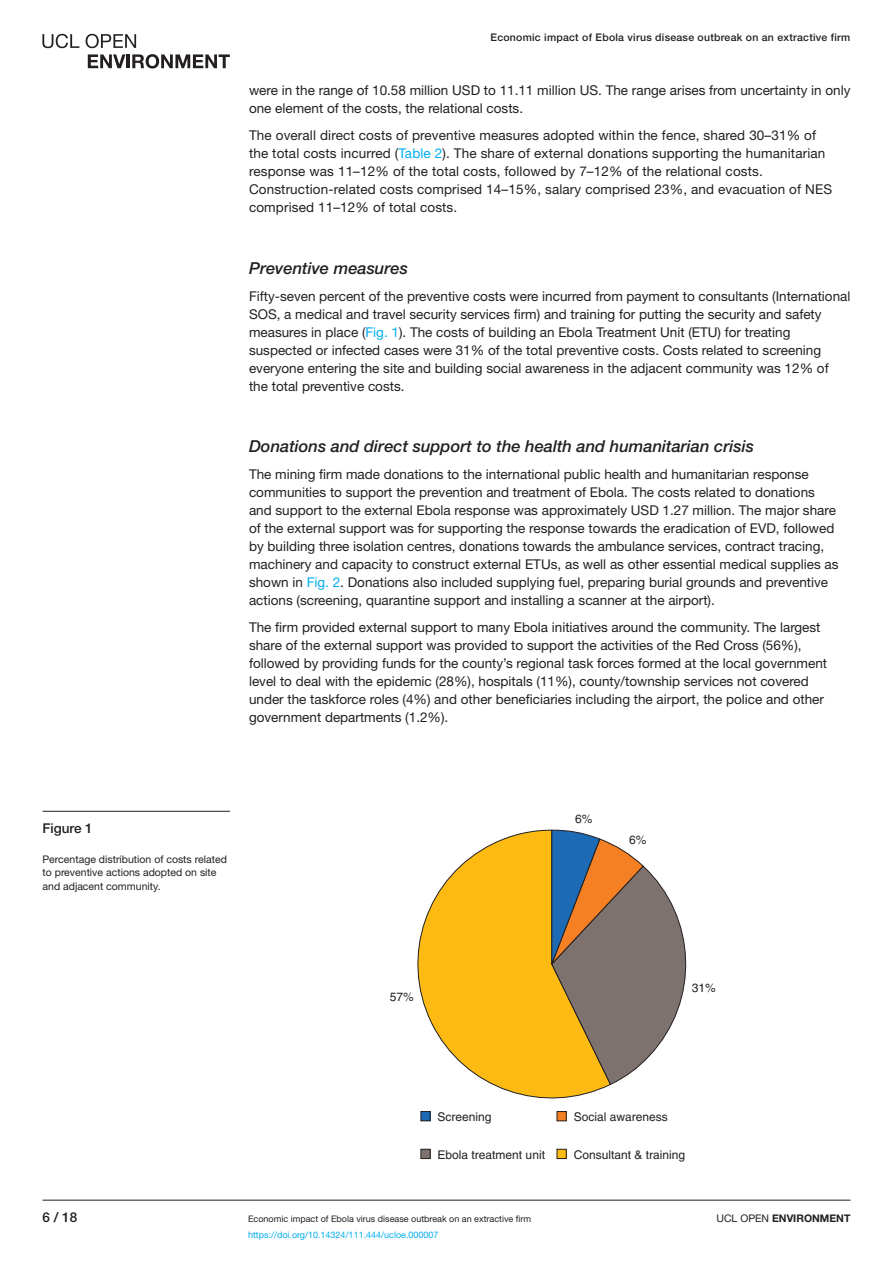
<style>
.page{position:relative;width:893px;height:1263px;background:#fff}
.page>*{position:absolute;margin:0;border:0;box-sizing:border-box;transform-origin:0 0}
.t1{font:italic 500 16.5px "Helvetica Neue LT Std";color:#231f20}
.t2{font:13.5px/18px "Helvetica Neue LT Std";color:#231f20}
.t3{font:500 13.5px "Helvetica Neue LT Std";color:#231f20}
.t4{font:12px "Helvetica";color:#231f20}
.t5{font:10.5px/13.5px "Helvetica Neue LT Std";color:#231f20}
.t6{font:500 10.5px "Helvetica Neue LT Std";letter-spacing:.025em;color:#231f20}
.t7{font:700 10.5px "Helvetica Neue LT Std";color:#231f20}
.t8{font:9px "Helvetica Neue LT Std";color:#231f20}
.t9{font:9px "Helvetica Neue LT Std";color:#00aeef}
.s1{color:#00aeef}
.s2{font-weight:400}
</style>
<div class="page">
<svg style="left:42px;top:34px;width:37px;height:14px"></svg>
<svg style="left:86px;top:34px;width:50px;height:14px"></svg>
<svg style="left:88px;top:54px;width:37px;height:14px"></svg>
<hr style="left:127px;top:54px;width:3px;height:14px;background:#231f20">
<svg style="left:132px;top:54px;width:98px;height:15px"></svg>
<hr style="left:43px;top:1200px;width:807px;height:1px;background:#231f20">
<div style="left:421px;top:1111px;width:9px;height:10px;background:#1d6ab5"></div>
<div style="left:420px;top:1111px;width:11px;height:10px;border:1px solid #231f20"></div>
<div style="left:421px;top:1149px;width:9px;height:9px;background:#7d726d"></div>
<div style="left:420px;top:1149px;width:11px;height:10px;border:1px solid #231f20"></div>
<div style="left:557px;top:1111px;width:9px;height:10px;background:#f58023"></div>
<div style="left:557px;top:1111px;width:10px;height:10px;border:1px solid #231f20"></div>
<div style="left:557px;top:1149px;width:9px;height:9px;background:#fcba13"></div>
<div style="left:557px;top:1149px;width:10px;height:10px;border:1px solid #231f20"></div>
<svg style="left:417px;top:829px;width:193px;height:288px"></svg>
<svg style="left:551px;top:829px;width:136px;height:256px"></svg>
<hr style="left:43px;top:811px;width:187px;height:1px;background:#231f20">
<p class="t6" style="left:490px;top:31px;width:361px">Economic impact of Ebola virus disease outbreak on an extractive firm</p>
<p class="t2" style="left:249px;top:81px;width:603px">were in the range of 10.58 million USD to 11.11 million US. The range arises from uncertainty in only one element of the costs, the relational costs.</p>
<p class="t2" style="left:249px;top:126px;width:585px">The overall direct costs of preventive measures adopted within the fence, shared 30–31% of the total costs incurred (<span class="s1">Table 2</span>). The share of external donations supporting the humanitarian response was 11–12% of the total costs, followed by 7–12% of the relational costs.<br>Construction-related costs comprised 14–15%, salary comprised 23%, and evacuation of NES comprised 11–12% of total costs.</p>
<p class="t1" style="left:249px;top:258px;width:160px">Preventive measures</p>
<p class="t2" style="left:249px;top:287px;width:603px">Fifty-seven percent of the preventive costs were incurred from payment to consultants (International SOS, a medical and travel security services firm) and training for putting the security and safety measures in place (<span class="s1">Fig. 1</span>). The costs of building an Ebola Treatment Unit (ETU) for treating suspected or infected cases were 31% of the total preventive costs. Costs related to screening everyone entering the site and building social awareness in the adjacent community was 12% of the total preventive costs.</p>
<p class="t1" style="left:249px;top:437px;width:506px">Donations and direct support to the health and humanitarian crisis</p>
<p class="t2" style="left:249px;top:465px;width:591px">The mining firm made donations to the international public health and humanitarian response communities to support the prevention and treatment of Ebola. The costs related to donations and support to the external Ebola response was approximately USD 1.27 million. The major share of the external support was for supporting the response towards the eradication of EVD, followed by building three isolation centres, donations towards the ambulance services, contract tracing, machinery and capacity to construct external ETUs, as well as other essential medical supplies as shown in <span class="s1">Fig. 2</span>. Donations also included supplying fuel, preparing burial grounds and preventive actions (screening, quarantine support and installing a scanner at the airport).</p>
<p class="t2" style="left:249px;top:618px;width:580px">The firm provided external support to many Ebola initiatives around the community. The largest share of the external support was provided to support the activities of the Red Cross (56%), followed by providing funds for the county’s regional task forces formed at the local government level to deal with the epidemic (28%), hospitals (11%), county/township services not covered under the taskforce roles (4%) and other beneficiaries including the airport, the police and other government departments (1.2%).</p>
<p class="t3" style="left:43px;top:820px;width:52px">Figure 1</p>
<p class="t5" style="left:43px;top:852px;width:186px">Percentage distribution of costs related to preventive actions adopted on site and adjacent community.</p>
<p class="t4" style="left:575px;top:811px;width:19px">6%</p>
<p class="t4" style="left:629px;top:832px;width:19px">6%</p>
<p class="t4" style="left:390px;top:990px;width:26px">57%</p>
<p class="t4" style="left:692px;top:980px;width:26px">31%</p>
<p class="t4" style="left:438px;top:1110px;width:56px">Screening</p>
<p class="t4" style="left:438px;top:1147px;width:109px">Ebola treatment unit</p>
<p class="t4" style="left:574px;top:1110px;width:96px">Social awareness</p>
<p class="t4" style="left:574px;top:1147px;width:113px">Consultant &amp; training</p>
<p class="t3" style="left:43px;top:1209px;width:36px">6 / 18</p>
<p class="t8" style="left:248px;top:1213px;width:285px">Economic impact of Ebola virus disease outbreak on an extractive firm</p>
<p class="t7" style="left:716px;top:1211px;width:135px"><span class="s2">UCL OPEN</span> ENVIRONMENT</p>
<p class="t9" style="left:248px;top:1229px;width:192px">https://doi.org/10.14324/111.444/ucloe.000007</p>
</div>
